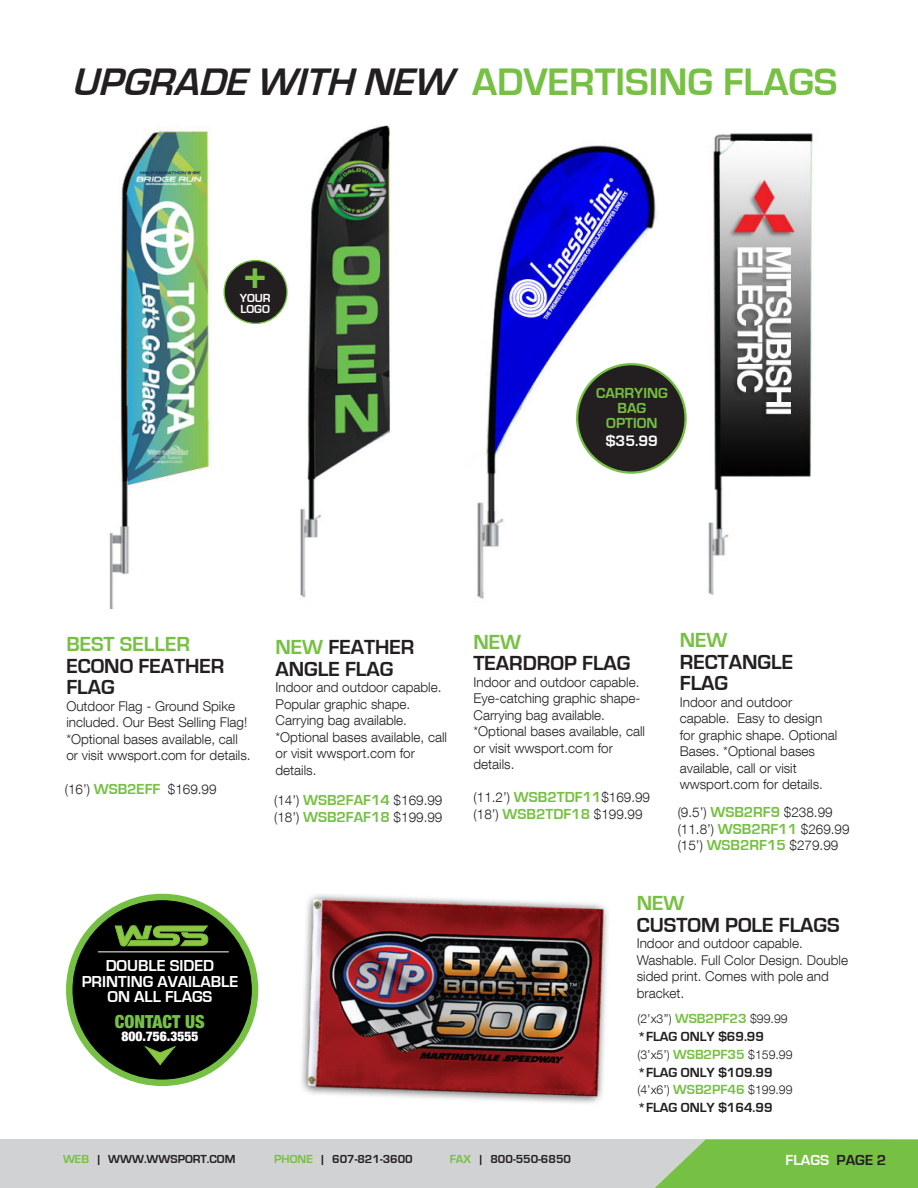
<style>
.page{position:relative;width:918px;height:1188px;background:#fff}
.page>*{position:absolute;margin:0;border:0;box-sizing:border-box;transform-origin:0 0}
.t1{font:700 39.45px "Eurostile";color:#76c043}
.t2{font:700 39px "Eurostile";color:#76c043}
.t3{font:700 21px/21.6px "Eurostile";color:#231f20}
.t4{font:700 21px "Eurostile";color:#76c043}
.t5{font:900 condensed 18px "Helvetica Neue LT Com";color:#76c043}
.t6{font:700 16.35px "Eurostile";color:#fff}
.t7{font:700 15.6px "Eurostile";color:#fff}
.t8{font:700 15px "Eurostile";color:#76c043}
.t9{font:700 15px "Eurostile";color:#fff}
.t10{font:700 13.65px "Eurostile";color:#231f20}
.t11{font:300 13.5px/16.5px "Helvetica Neue LT Com";color:#231f20}
.t12{font:900 condensed 13.5px "Helvetica Neue LT Com";color:#fff}
.t13{font:300 12.3px "Helvetica Neue LT Com";color:#231f20}
.t14{font:700 12px "Eurostile";color:#231f20}
.t15{font:700 12px "Eurostile";color:#fff}
.s1{font-style:italic;color:#231f20}
.s2{font-family:"Eurostile";font-weight:700;font-size:15px;color:#76c043}
.s3{color:#76c043}
.s4{font-family:"Eurostile";font-weight:700;font-size:13.65px;color:#76c043}
.s5{color:#231f20}
</style>
<div class="page">
<div style="left:0;top:1140px;width:918px;height:48px;background:#d1d2d4"></div>
<svg style="left:655px;top:1140px;width:263px;height:48px;background:#7ec150"></svg>
<img style="left:109px;top:126px;width:167px;height:483px">
<img style="left:276px;top:125px;width:115px;height:473px">
<img style="left:477px;top:145px;width:188px;height:454px">
<img style="left:682px;top:133px;width:131px;height:462px">
<img style="left:302px;top:894px;width:306px;height:210px">
<div style="left:66px;top:894px;width:192px;height:192px;border:14px solid #76c043;border-radius:50%"></div>
<div style="left:73px;top:901px;width:178px;height:178px;background:#000;border-radius:50%"></div>
<svg style="left:114px;top:925px;width:95px;height:22px"></svg>
<hr style="left:98px;top:951px;width:131px;height:1px;background:#fff">
<svg style="left:144px;top:1045px;width:32px;height:21px"></svg>
<div style="left:577px;top:364px;width:109px;height:109px;background:#231f20;border-radius:50%"></div>
<div style="left:576px;top:363px;width:111px;height:111px;border:2px solid #76c043;border-radius:50%"></div>
<div style="left:224px;top:261px;width:63px;height:62px;background:#231f20;border-radius:50%"></div>
<div style="left:224px;top:260px;width:64px;height:64px;border:1px solid #76c043;border-radius:50%"></div>
<p class="t1" style="left:71px;top:61px;width:768px"><span class="s1">UPGRADE WITH NEW</span> ADVERTISING FLAGS</p>
<p class="t2" style="left:243px;top:257px;width:26px">+</p>
<p class="t15" style="left:240px;top:302px;width:31px">LOGO</p>
<p class="t15" style="left:240px;top:291px;width:33px">YOUR</p>
<p class="t8" style="left:596px;top:385px;width:73px">CARRYING</p>
<p class="t8" style="left:618px;top:400px;width:30px">BAG</p>
<p class="t8" style="left:606px;top:415px;width:53px">OPTION</p>
<p class="t7" style="left:606px;top:432px;width:54px">$35.99</p>
<p class="t4" style="left:66px;top:633px;width:125px">BEST SELLER</p>
<p class="t3" style="left:66px;top:656px;width:160px">ECONO FEATHER<br>FLAG</p>
<p class="t11" style="left:66px;top:698px;width:183px">Outdoor Flag - Ground Spike included. Our Best Selling Flag!</p>
<p class="t11" style="left:66px;top:731px;width:173px">*Optional bases available, call</p>
<p class="t11" style="left:66px;top:747px;width:186px">or visit wwsport.com for details.</p>
<p class="t11" style="left:65px;top:780px;width:153px">(16’) <span class="s2">WSB2EFF</span> $169.99</p>
<p class="t3" style="left:276px;top:637px;width:140px"><span class="s3">NEW</span> FEATHER<br>ANGLE FLAG</p>
<p class="t11" style="left:276px;top:679px;width:168px">Indoor and outdoor capable.<br>Popular graphic shape.</p>
<p class="t11" style="left:276px;top:712px;width:133px">Carrying bag available.</p>
<p class="t11" style="left:276px;top:728px;width:173px">*Optional bases available, call</p>
<p class="t11" style="left:276px;top:745px;width:141px">or visit wwsport.com for details.</p>
<p class="t11" style="left:274px;top:792px;width:170px">(14’) <span class="s2">WSB2FAF14</span> $169.99</p>
<p class="t11" style="left:274px;top:808px;width:170px">(18’) <span class="s2">WSB2FAF18</span> $199.99</p>
<p class="t6" style="left:106px;top:957px;width:110px">DOUBLE SIDED</p>
<p class="t6" style="left:82px;top:972px;width:158px">PRINTING AVAILABLE</p>
<p class="t6" style="left:107px;top:988px;width:106px">ON ALL FLAGS</p>
<p class="t5" style="left:115px;top:1011px;width:91px">CONTACT US</p>
<p class="t12" style="left:121px;top:1028px;width:79px">800.756.3555</p>
<p class="t4" style="left:680px;top:629px;width:49px">NEW</p>
<p class="t3" style="left:680px;top:651px;width:115px">RECTANGLE<br>FLAG</p>
<p class="t11" style="left:680px;top:693px;width:114px">Indoor and outdoor</p>
<p class="t11" style="left:680px;top:710px;width:159px">capable. Easy to design for graphic shape. Optional<br>Bases. *Optional bases available, call or visit</p>
<p class="t11" style="left:680px;top:776px;width:145px">wwsport.com for details.</p>
<p class="t4" style="left:474px;top:630px;width:49px">NEW</p>
<p class="t3" style="left:474px;top:653px;width:159px">TEARDROP FLAG</p>
<p class="t11" style="left:474px;top:674px;width:169px;text-align:justify">Indoor and outdoor capable.<br>Eye-catching graphic shape-Carrying bag available.</p>
<p class="t11" style="left:474px;top:723px;width:173px">*Optional bases available, call</p>
<p class="t11" style="left:474px;top:740px;width:141px">or visit wwsport.com for details.</p>
<p class="t11" style="left:474px;top:789px;width:178px">(11.2’) <span class="s2">WSB2TDF11</span>$169.99</p>
<p class="t11" style="left:474px;top:805px;width:171px">(18’) <span class="s2">WSB2TDF18</span> $199.99</p>
<p class="t11" style="left:678px;top:804px;width:157px">(9.5’) <span class="s2">WSB2RF9</span> $238.99</p>
<p class="t11" style="left:678px;top:820px;width:173px">(11.8’) <span class="s2">WSB2RF11</span> $269.99</p>
<p class="t11" style="left:678px;top:837px;width:162px">(15’) <span class="s2">WSB2RF15</span> $279.99</p>
<p class="t4" style="left:637px;top:892px;width:49px">NEW</p>
<p class="t3" style="left:637px;top:915px;width:205px">CUSTOM POLE FLAGS</p>
<p class="t11" style="left:637px;top:935px;width:168px">Indoor and outdoor capable.</p>
<p class="t11" style="left:637px;top:952px;width:213px">Washable. Full Color Design. Double sided print. Comes with pole and bracket.</p>
<p class="t13" style="left:638px;top:1012px;width:152px">(2’x3’’) <span class="s4">WSB2PF23</span> $99.99</p>
<p class="t10" style="left:638px;top:1029px;width:128px">*FLAG ONLY $69.99</p>
<p class="t13" style="left:638px;top:1047px;width:157px">(3’x5’) <span class="s4">WSB2PF35</span> $159.99</p>
<p class="t10" style="left:638px;top:1065px;width:137px">*FLAG ONLY $109.99</p>
<p class="t13" style="left:638px;top:1083px;width:157px">(4’x6’) <span class="s4">WSB2PF46</span> $199.99</p>
<p class="t10" style="left:638px;top:1100px;width:137px">*FLAG ONLY $164.99</p>
<p class="t14" style="left:63px;top:1153px;width:174px"><span class="s3">WEB</span> | WWW.WWSPORT.COM</p>
<p class="t14" style="left:274px;top:1153px;width:140px"><span class="s3">PHONE</span> | 607-821-3600</p>
<p class="t14" style="left:450px;top:1153px;width:123px"><span class="s3">FAX</span> | 800-550-6850</p>
<p class="t9" style="left:786px;top:1152px;width:102px">FLAGS <span class="s5">PAGE 2</span></p>
</div>
